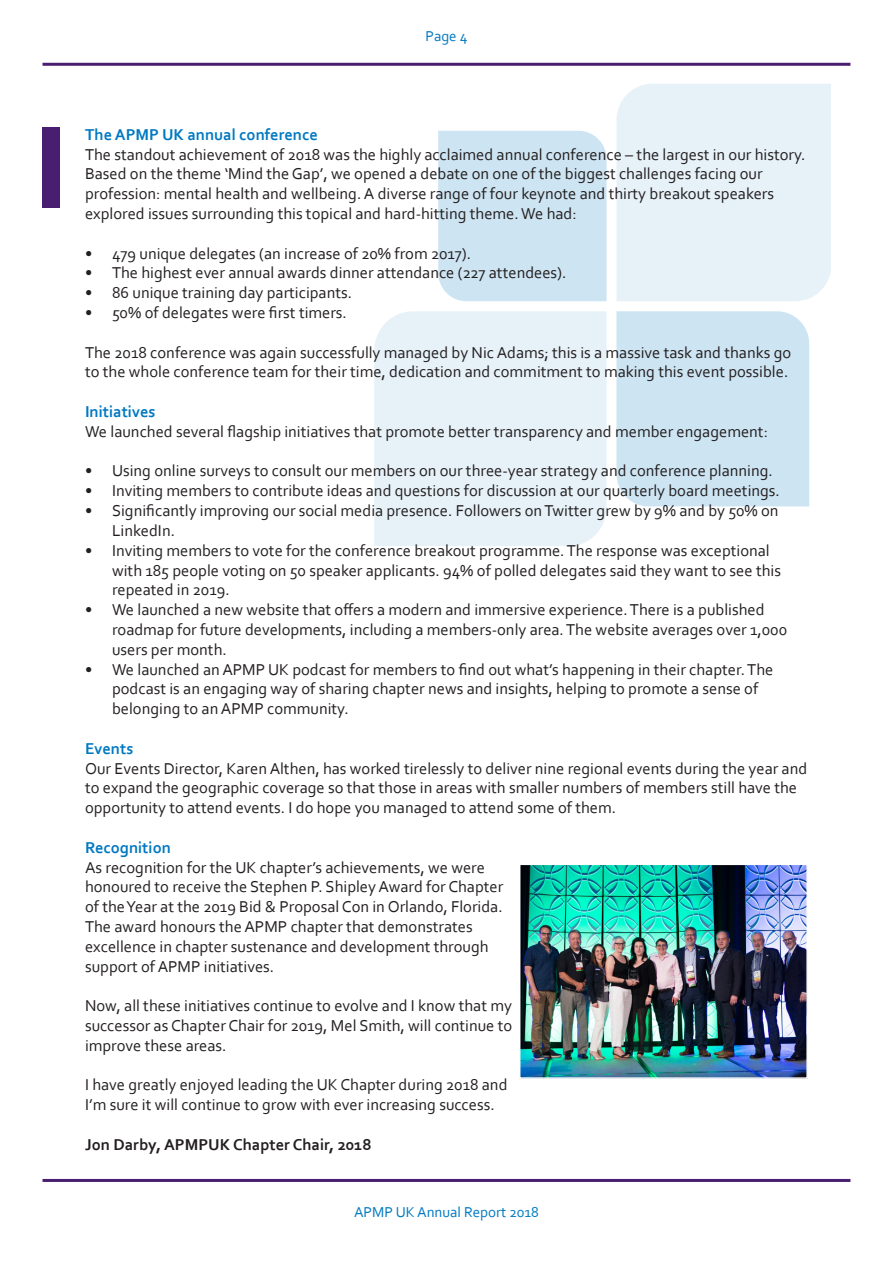
<style>
.page{position:relative;width:893px;height:1263px;background:#fff}
.page>*{position:absolute;margin:0;border:0;box-sizing:border-box;transform-origin:0 0}
.t1{font:16.5px/19.8px "Corbel";color:#231f20}
.t2{font:700 16.5px "Corbel";color:#0079c2}
.t3{font:700 16.5px "Corbel";color:#231f20}
.t4{font:15px "Corbel";color:#0079c2}
</style>
<div class="page">
<hr style="left:43px;top:63px;width:807px;height:3px;background:#491d70">
<hr style="left:43px;top:1179px;width:807px;height:3px;background:#491d70">
<div style="left:616px;top:84px;width:214px;height:217px;background:#e6f1f8"></div>
<div style="left:374px;top:311px;width:233px;height:235px;background:#e6f1f8"></div>
<div style="left:616px;top:311px;width:193px;height:195px;background:#cde4f2"></div>
<div style="left:438px;top:131px;width:169px;height:170px;background:#cde4f2"></div>
<div style="left:43px;top:128px;width:17px;height:80px;background:#491d70"></div>
<img style="left:522px;top:866px;width:283px;height:210px">
<div style="left:519px;top:863px;width:289px;height:216px;border:2px solid #fff"></div>
<p class="t4" style="left:425px;top:27px;width:44px">Page 4</p>
<p class="t2" style="left:85px;top:124px;width:234px">The APMP UK annual conference</p>
<p class="t1" style="left:85px;top:144px;width:722px">The standout achievement of 2018 was the highly acclaimed annual conference – the largest in our history.<br>Based on the theme ‘Mind the Gap’, we opened a debate on one of the biggest challenges facing our profession: mental health and wellbeing. A diverse range of four keynote and thirty breakout speakers explored issues surrounding this topical and hard-hitting theme. We had:</p>
<p class="t1" style="left:85px;top:243px;width:388px">• 479 unique delegates (an increase of 20% from 2017).</p>
<p class="t1" style="left:85px;top:263px;width:483px">• The highest ever annual awards dinner attendance (227 attendees).</p>
<p class="t1" style="left:85px;top:282px;width:269px">• 86 unique training day participants.</p>
<p class="t1" style="left:85px;top:302px;width:263px">• 50% of delegates were first timers.</p>
<p class="t1" style="left:85px;top:342px;width:708px">The 2018 conference was again successfully managed by Nic Adams; this is a massive task and thanks go to the whole conference team for their time, dedication and commitment to making this event possible.</p>
<p class="t2" style="left:85px;top:401px;width:72px">Initiatives</p>
<p class="t1" style="left:85px;top:421px;width:684px">We launched several flagship initiatives that promote better transparency and member engagement:</p>
<p class="t1" style="left:85px;top:461px;width:689px">• Using online surveys to consult our members on our three-year strategy and conference planning.</p>
<p class="t1" style="left:85px;top:480px;width:696px">• Inviting members to contribute ideas and questions for discussion at our quarterly board meetings.</p>
<p class="t1" style="left:112px;top:500px;width:668px;text-indent:-27px">• Significantly improving our social media presence. Followers on Twitter grew by 9% and by 50% on<br>LinkedIn.</p>
<p class="t1" style="left:112px;top:540px;width:670px;text-indent:-27px">• Inviting members to vote for the conference breakout programme. The response was exceptional with 185 people voting on 50 speaker applicants. 94% of polled delegates said they want to see this repeated in 2019.</p>
<p class="t1" style="left:112px;top:599px;width:677px;text-indent:-27px">• We launched a new website that offers a modern and immersive experience. There is a published roadmap for future developments, including a members-only area. The website averages over 1,000 users per month.</p>
<p class="t1" style="left:112px;top:659px;width:663px;text-indent:-27px">• We launched an APMP UK podcast for members to find out what’s happening in their chapter. The podcast is an engaging way of sharing chapter news and insights, helping to promote a sense of belonging to an APMP community.</p>
<p class="t2" style="left:85px;top:738px;width:50px">Events</p>
<p class="t1" style="left:85px;top:758px;width:724px">Our Events Director, Karen Althen, has worked tirelessly to deliver nine regional events during the year and to expand the geographic coverage so that those in areas with smaller numbers of members still have the opportunity to attend events. I do hope you managed to attend some of them.</p>
<p class="t2" style="left:85px;top:837px;width:87px">Recognition</p>
<p class="t1" style="left:85px;top:857px;width:420px">As recognition for the UK chapter’s achievements, we were honoured to receive the Stephen P. Shipley Award for Chapter of the Year at the 2019 Bid &amp; Proposal Con in Orlando, Florida.<br>The award honours the APMP chapter that demonstrates excellence in chapter sustenance and development through support of APMP initiatives.</p>
<p class="t1" style="left:85px;top:995px;width:429px;text-align:justify">Now, all these initiatives continue to evolve and I know that my successor as Chapter Chair for 2019, Mel Smith, will continue to improve these areas.</p>
<p class="t1" style="left:85px;top:1074px;width:424px">I have greatly enjoyed leading the UK Chapter during 2018 and<br>I’m sure it will continue to grow with ever increasing success.</p>
<p class="t3" style="left:85px;top:1134px;width:288px">Jon Darby, APMPUK Chapter Chair, 2018</p>
<p class="t4" style="left:354px;top:1202px;width:186px">APMP UK Annual Report 2018</p>
</div>
